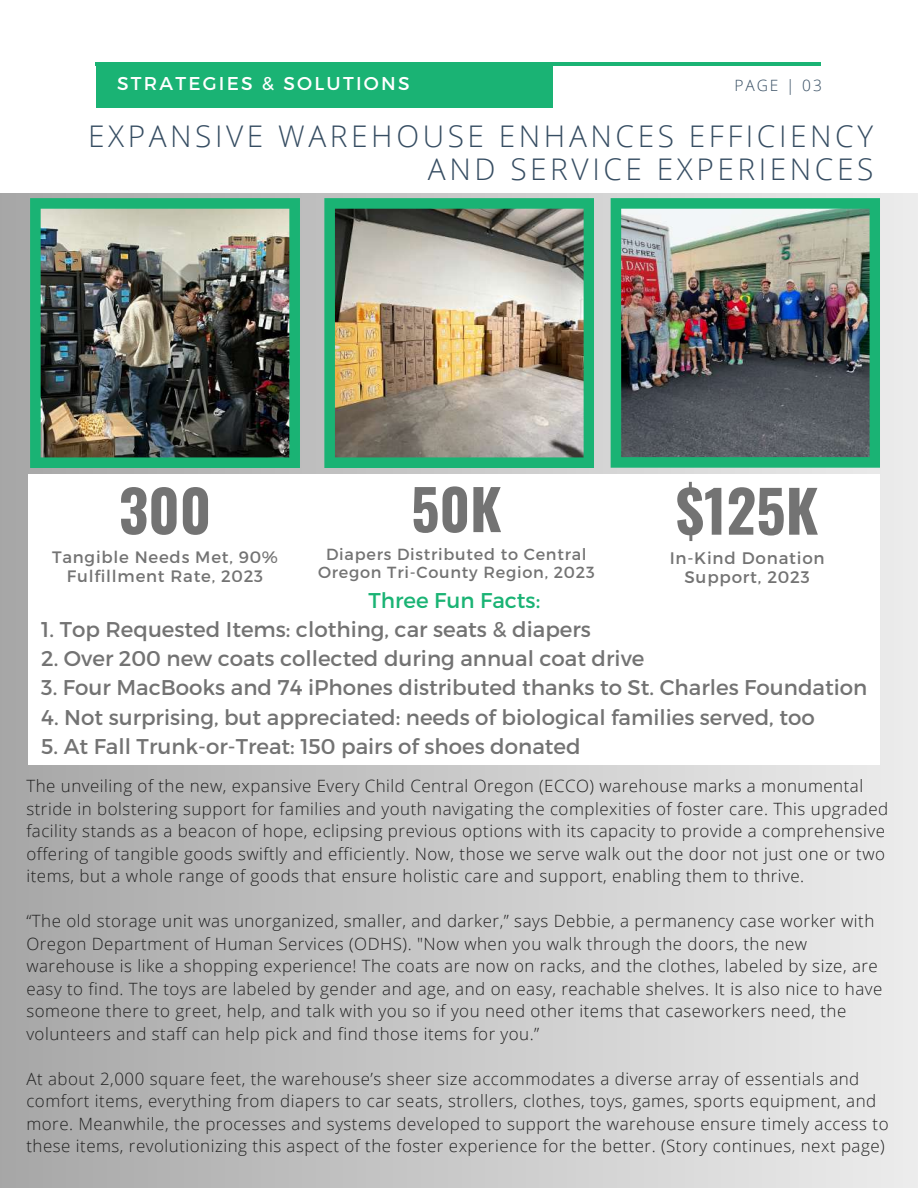
<style>
.page{position:relative;width:918px;height:1188px;background:#fff}
.page>*{position:absolute;margin:0;border:0;box-sizing:border-box;transform-origin:0 0}
.t1{font:700 57.75px "Oswald";color:#737373}
.t2{font:700 57.15px "Oswald";color:#737373}
.t3{font:700 55.65px "Oswald";color:#737373}
.t4{font:300 29.85px/32.7px "Open Sans";letter-spacing:.12em;color:#364d62;text-align:right}
.t5{font:21.3px "Montserrat";color:#737373}
.t6{font:21.3px "Montserrat";color:#1ab374}
.t7{font:18.6px "Montserrat";letter-spacing:.12em;color:#fff}
.t8{font:300 16.95px/22.5px "Open Sans";letter-spacing:.03em;color:#222}
.t9{font:16.8px/18.9px "Montserrat";letter-spacing:.045em;color:#737373;text-align:center}
.t10{font:16.5px/18.8px "Montserrat";letter-spacing:.045em;color:#737373;text-align:center}
.t11{font:16.05px/18.1px "Montserrat";letter-spacing:.045em;color:#737373;text-align:center}
.t12{font:300 15.6px "Open Sans";letter-spacing:.12em;color:#364d62}
</style>
<div class="page">
<hr style="left:96px;top:62px;width:725px;height:4px;background:#1ab374">
<div style="left:96px;top:63px;width:457px;height:44px;background:#1ab374"></div>
<div style="left:0;top:194px;width:918px;height:994px;background:linear-gradient(to right,#a6a6a6,#ececec)"></div>
<img style="left:611px;top:198px;width:269px;height:270px">
<img style="left:30px;top:198px;width:270px;height:270px">
<img style="left:324px;top:198px;width:270px;height:270px">
<div style="left:28px;top:474px;width:852px;height:291px;background:#fff"></div>
<p class="t7" style="left:117px;top:71px;width:294px">STRATEGIES &amp; SOLUTIONS</p>
<p class="t12" style="left:735px;top:74px;width:89px">PAGE | 03</p>
<h3 class="t4" style="left:88px;top:119px;width:787px">EXPANSIVE WAREHOUSE ENHANCES EFFICIENCY<br>AND SERVICE EXPERIENCES</h3>
<h2 class="t2" style="left:119px;top:466px;width:94px">300</h2>
<p class="t10" style="left:52px;top:547px;width:227px">Tangible Needs Met, 90%<br>Fulfillment Rate, 2023</p>
<h3 class="t3" style="left:411px;top:466px;width:92px">50K</h3>
<p class="t11" style="left:318px;top:545px;width:278px">Diapers Distributed to Central<br>Oregon Tri-County Region, 2023</p>
<h1 class="t1" style="left:676px;top:466px;width:144px">$125K</h1>
<p class="t9" style="left:670px;top:548px;width:157px">In-Kind Donation<br>Support, 2023</p>
<p class="t6" style="left:368px;top:586px;width:173px">Three Fun Facts:</p>
<p class="t5" style="left:41px;top:615px;width:551px">1. Top Requested Items: clothing, car seats &amp; diapers</p>
<p class="t5" style="left:41px;top:645px;width:605px">2. Over 200 new coats collected during annual coat drive</p>
<p class="t5" style="left:41px;top:674px;width:828px">3. Four MacBooks and 74 iPhones distributed thanks to St. Charles Foundation</p>
<p class="t5" style="left:41px;top:703px;width:775px">4. Not surprising, but appreciated: needs of biological families served, too</p>
<p class="t5" style="left:41px;top:732px;width:541px">5. At Fall Trunk-or-Treat: 150 pairs of shoes donated</p>
<p class="t8" style="left:26px;top:774px;width:863px">The unveiling of the new, expansive Every Child Central Oregon (ECCO) warehouse marks a monumental stride in bolstering support for families and youth navigating the complexities of foster care. This upgraded facility stands as a beacon of hope, eclipsing previous options with its capacity to provide a comprehensive offering of tangible goods swiftly and efficiently. Now, those we serve walk out the door not just one or two items, but a whole range of goods that ensure holistic care and support, enabling them to thrive.</p>
<p class="t8" style="left:26px;top:909px;width:858px">“The old storage unit was unorganized, smaller, and darker,” says Debbie, a permanency case worker with Oregon Department of Human Services (ODHS). "Now when you walk through the doors, the new warehouse is like a shopping experience! The coats are now on racks, and the clothes, labeled by size, are easy to find. The toys are labeled by gender and age, and on easy, reachable shelves. It is also nice to have someone there to greet, help, and talk with you so if you need other items that caseworkers need, the volunteers and staff can help pick and find those items for you.”</p>
<p class="t8" style="left:26px;top:1067px;width:864px">At about 2,000 square feet, the warehouse’s sheer size accommodates a diverse array of essentials and comfort items, everything from diapers to car seats, strollers, clothes, toys, games, sports equipment, and more. Meanwhile, the processes and systems developed to support the warehouse ensure timely access to these items, revolutionizing this aspect of the foster experience for the better. (Story continues, next page)</p>
</div>
